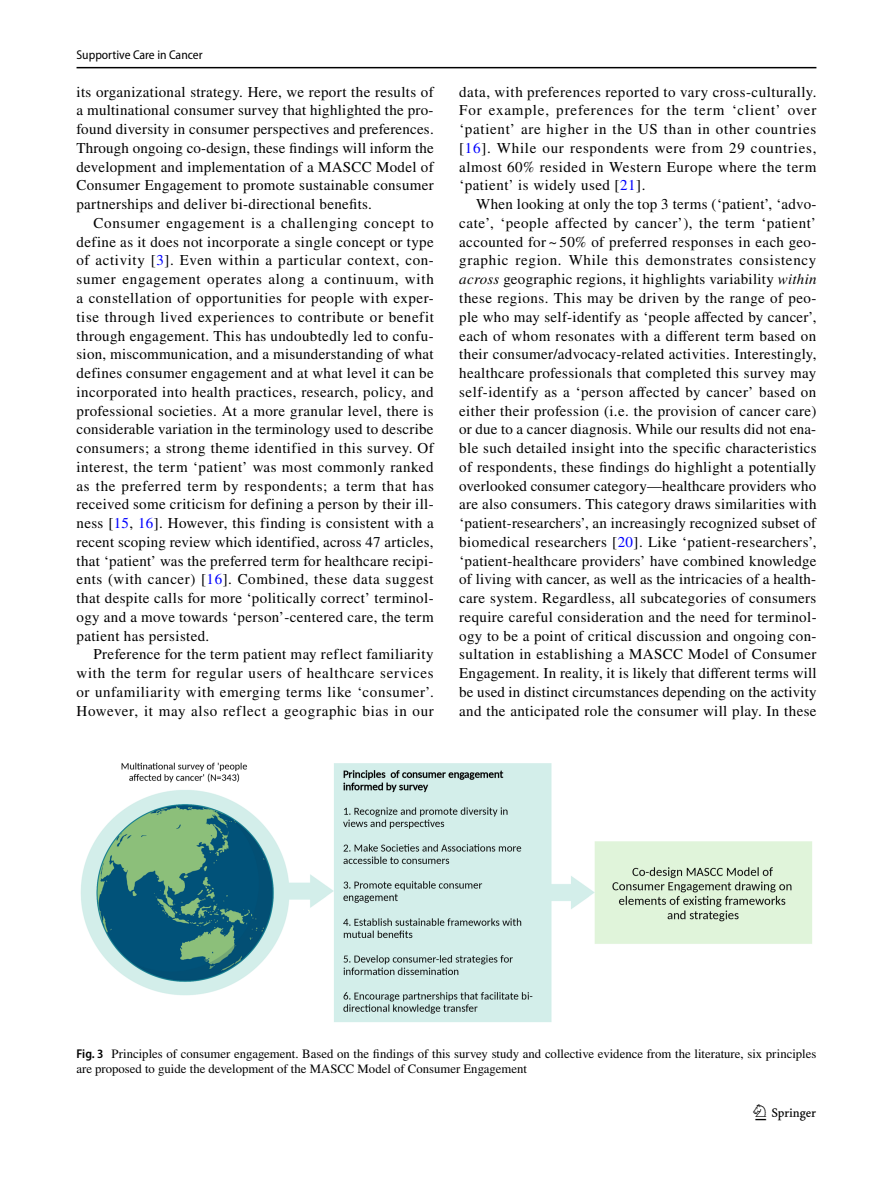
<style>
.page{position:relative;width:893px;height:1187px;background:#fff}
.page>*{position:absolute;margin:0;border:0;box-sizing:border-box;transform-origin:0 0}
.t1{font:22.5px "Springnew Regular 3";color:#000}
.t2{font:15px/18.8px "STIX";letter-spacing:.025em;color:#000;text-align:justify}
.t3{font:12.75px/15px "STIX";color:#000}
.t4{font:semi-condensed 12.75px "Myriad Pro";color:#000}
.s1{color:#00f}
.s2{font-style:italic}
.s3{font-family:"Myriad Pro";font-weight:600;font-stretch:semi-condensed}
</style>
<div class="page">
<hr style="left:77px;top:67px;width:739px;height:1px;background:#000">
<img style="left:81px;top:762px;width:731px;height:260px">
<p class="t4" style="left:77px;top:48px;width:128px">Supportive Care in Cancer</p>
<p class="t2" style="left:77px;top:83px;width:359px">its organizational strategy. Here, we report the results of a multinational consumer survey that highlighted the pro&shy;found diversity in consumer perspectives and preferences.<br>Through ongoing co-design, these findings will inform the development and implementation of a MASCC Model of Consumer Engagement to promote sustainable consumer partnerships and deliver bi-directional benefits.</p>
<p class="t2" style="left:77px;top:214px;width:359px;text-indent:17px">Consumer engagement is a challenging concept to define as it does not incorporate a single concept or type of activity [<span class="s1">3</span>]. Even within a particular context, con&shy;sumer engagement operates along a continuum, with a constellation of opportunities for people with exper&shy;tise through lived experiences to contribute or benefit through engagement. This has undoubtedly led to confu&shy;sion, miscommunication, and a misunderstanding of what defines consumer engagement and at what level it can be incorporated into health practices, research, policy, and professional societies. At a more granular level, there is considerable variation in the terminology used to describe consumers; a strong theme identified in this survey. Of interest, the term ‘patient’ was most commonly ranked as the preferred term by respondents; a term that has received some criticism for defining a person by their ill&shy;ness [<span class="s1">15</span>, <span class="s1">16</span>]. However, this finding is consistent with a recent scoping review which identified, across 47 articles, that ‘patient’ was the preferred term for healthcare recipi&shy;ents (with cancer) [<span class="s1">16</span>]. Combined, these data suggest that despite calls for more ‘politically correct’ terminol&shy;ogy and a move towards ‘person’-centered care, the term patient has persisted.</p>
<p class="t2" style="left:77px;top:646px;width:359px;text-indent:17px">Preference for the term patient may reflect familiarity with the term for regular users of healthcare services or unfamiliarity with emerging terms like ‘consumer’.<br>However, it may also reflect a geographic bias in our</p>
<p class="t2" style="left:459px;top:83px;width:359px">data, with preferences reported to vary cross-culturally.<br>For example, preferences for the term ‘client’ over ‘patient’ are higher in the US than in other countries [<span class="s1">16</span>]. While our respondents were from 29 countries, almost 60% resided in Western Europe where the term ‘patient’ is widely used [<span class="s1">21</span>].</p>
<p class="t2" style="left:459px;top:196px;width:359px;text-indent:17px">When looking at only the top 3 terms (‘patient’, ‘advo&shy;cate’, ‘people affected by cancer’), the term ‘patient’ accounted for ~ 50% of preferred responses in each geo&shy;graphic region. While this demonstrates consistency <span class="s2">across</span> geographic regions, it highlights variability <span class="s2">within </span>these regions. This may be driven by the range of peo&shy;ple who may self-identify as ‘people affected by cancer’, each of whom resonates with a different term based on their consumer/advocacy-related activities. Interestingly, healthcare professionals that completed this survey may self-identify as a ‘person affected by cancer’ based on either their profession (i.e. the provision of cancer care) or due to a cancer diagnosis. While our results did not ena&shy;ble such detailed insight into the specific characteristics of respondents, these findings do highlight a potentially overlooked consumer category—healthcare providers who are also consumers. This category draws similarities with ‘patient-researchers’, an increasingly recognized subset of biomedical researchers [<span class="s1">20</span>]. Like ‘patient-researchers’, ‘patient-healthcare providers’ have combined knowledge of living with cancer, as well as the intricacies of a health&shy;care system. Regardless, all subcategories of consumers require careful consideration and the need for terminol&shy;ogy to be a point of critical discussion and ongoing con&shy;sultation in establishing a MASCC Model of Consumer Engagement. In reality, it is likely that different terms will be used in distinct circumstances depending on the activity and the anticipated role the consumer will play. In these</p>
<p class="t3" style="left:77px;top:1046px;width:741px"><span class="s3">Fig. 3</span> Principles of consumer engagement. Based on the findings of this survey study and collective evidence from the literature, six principles are proposed to guide the development of the MASCC Model of Consumer Engagement</p>
<h1 class="t1" style="left:755px;top:1104px;width:62px">1 3</h1>
</div>
